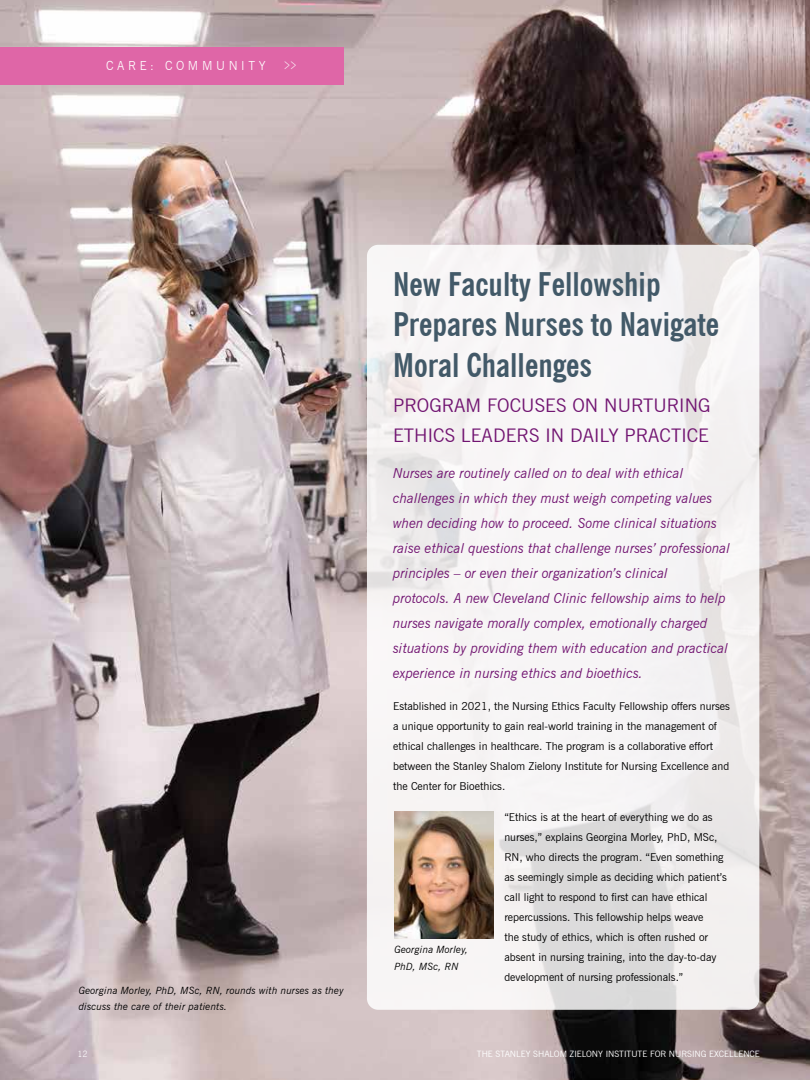
<style>
.page{position:relative;width:810px;height:1080px;background:#fff}
.page>*{position:absolute;margin:0;border:0;box-sizing:border-box;transform-origin:0 0}
.t1{font:700 condensed 32.5px/40px "News Gothic BT";color:#425968}
.t2{font:18.75px/30px "News Gothic BT";letter-spacing:.005em;color:#711471}
.t3{font:italic 13.75px/25px "News Gothic BT";color:#711471}
.t4{font:300 12.5px "News Gothic BT";letter-spacing:.29em;color:#fff}
.t5{font:11px/20px "News Gothic BT";color:#000}
.t6{font:italic 10px/16.2px "News Gothic BT";letter-spacing:.01em;color:#000}
.t7{font:8.75px "News Gothic BT";color:#fff}
.t8{font:300 8.75px "News Gothic BT";color:#fff}
.s1{font-size:16.12px}
</style>
<div class="page">
<img style="left:0;top:0;width:810px;height:1080px">
<svg style="left:367px;top:245px;width:392px;height:765px;fill:#f6f4f5"></svg>
<img style="left:394px;top:812px;width:99px;height:127px">
<div style="left:0;top:47px;width:344px;height:37px;background:#df66a7"></div>
<p class="t4" style="left:106px;top:58px;width:192px">CARE: COMMUNITY <span class="s1">&gt;&gt;</span></p>
<p class="t6" style="left:79px;top:982px;width:266px">Georgina Morley, PhD, MSc, RN, rounds with nurses as they discuss the care of their patients.</p>
<h1 class="t1" style="left:393px;top:265px;width:328px">New Faculty Fellowship<br>Prepares Nurses to Navigate<br>Moral Challenges</h1>
<h2 class="t2" style="left:393px;top:390px;width:319px">PROGRAM FOCUSES ON NURTURING<br>ETHICS LEADERS IN DAILY PRACTICE</h2>
<p class="t3" style="left:393px;top:461px;width:339px">Nurses are routinely called on to deal with ethical challenges in which they must weigh competing values when deciding how to proceed. Some clinical situations raise ethical questions that challenge nurses’ professional principles – or even their organization’s clinical<br>protocols. A new Cleveland Clinic fellowship aims to help nurses navigate morally complex, emotionally charged situations by providing them with education and practical experience in nursing ethics and bioethics.</p>
<p class="t5" style="left:393px;top:696px;width:338px">Established in 2021, the Nursing Ethics Faculty Fellowship offers nurses a unique opportunity to gain real-world training in the management of ethical challenges in healthcare. The program is a collaborative effort between the Stanley Shalom Zielony Institute for Nursing Excellence and the Center for Bioethics.</p>
<p class="t5" style="left:504px;top:807px;width:224px">“Ethics is at the heart of everything we do as nurses,” explains Georgina Morley, PhD, MSc, RN, who directs the program. “Even something as seemingly simple as deciding which patient’s call light to respond to first can have ethical repercussions. This fellowship helps weave<br>the study of ethics, which is often rushed or absent in nursing training, into the day-to-day development of nursing professionals.”</p>
<p class="t6" style="left:394px;top:942px;width:75px">Georgina Morley,<br>PhD, MSc, RN</p>
<p class="t8" style="left:77px;top:1048px;width:12px">12</p>
<p class="t7" style="left:477px;top:1048px;width:285px">THE STANLEY SHALOM ZIELONY INSTITUTE FOR NURSING EXCELLENCE</p>
</div>
